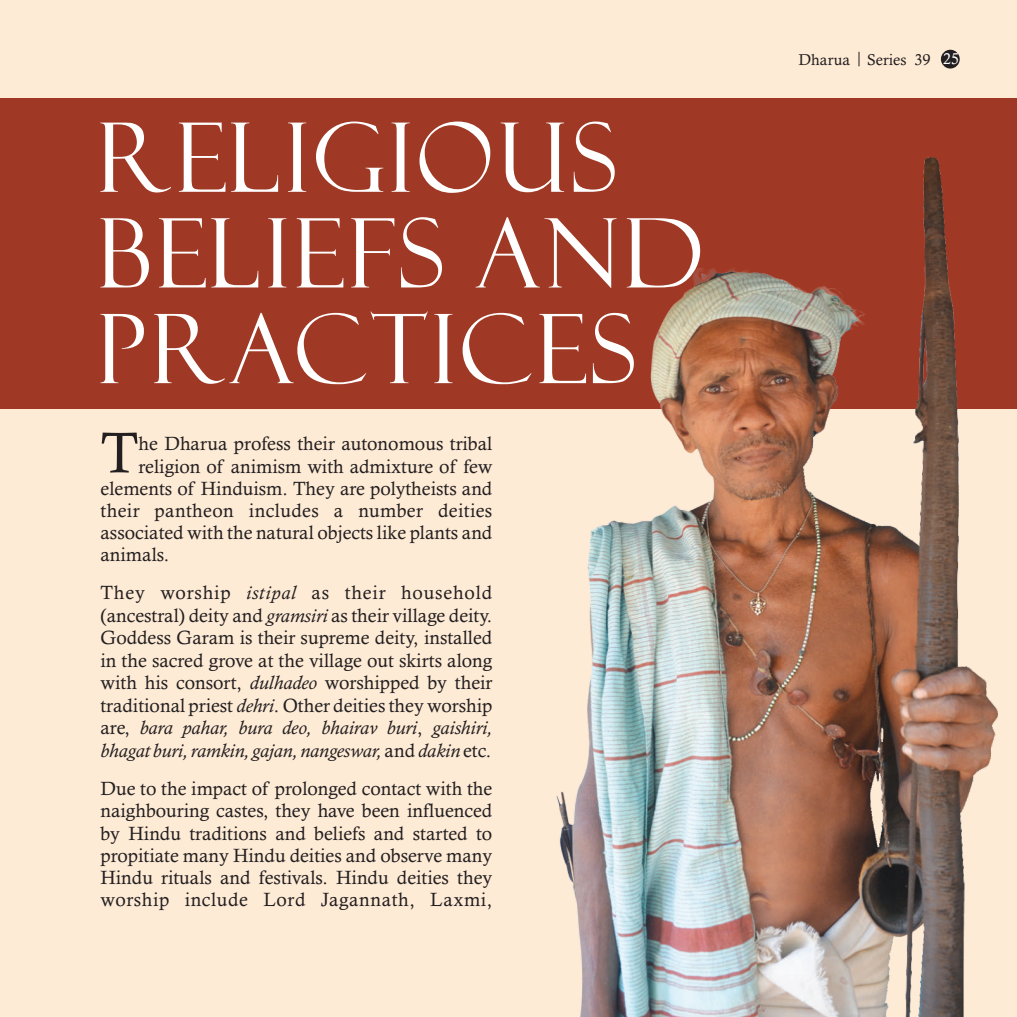
<style>
.page{position:relative;width:1017px;height:1017px;background:#feebd6}
.page>*{position:absolute;margin:0;border:0;box-sizing:border-box;transform-origin:0 0}
.t1{font:96.25px/95.7px "Felix Titling";letter-spacing:.035em;color:#fff}
.t2{font:57.75px "Calisto";color:#231f20}
.t3{font:19.25px/22.2px "Calisto";color:#231f20;text-align:justify}
.t4{font:15.75px "Calisto";color:#231f20}
.t5{font:15.75px "Calisto";color:#fff}
.s1{font-style:italic}
</style>
<div class="page">
<div style="left:0;top:99px;width:1017px;height:310px;background:#9f3824"></div>
<div style="left:941px;top:50px;width:19px;height:19px;background:#231f20;border-radius:50%"></div>
<img style="left:557px;top:158px;width:440px;height:859px">
<svg style="left:859px;top:52px;width:1px;height:14px"></svg>
<h1 class="t1" style="left:97px;top:111px;width:608px">RELIGIOUS<br>BELIEFS AND<br>PRACTICES</h1>
<h2 class="t2" style="left:101px;top:431px;width:39px">T</h2>
<p class="t3" style="left:138px;top:434px;width:355px">he Dharua profess their autonomous tribal</p>
<p class="t3" style="left:101px;top:457px;width:393px;text-indent:38px">religion of animism with admixture of few elements of Hinduism. They are polytheists and their pantheon includes a number deities associated with the natural objects like plants and animals.</p>
<p class="t3" style="left:100px;top:583px;width:393px">They worship <span class="s1">istipal</span> as their household (ancestral) deity and <span class="s1">gramsiri</span> as their village deity.<br>Goddess Garam is their supreme deity, installed in the sacred grove at the village out skirts along with his consort, <span class="s1">dulhadeo</span> worshipped by their traditional priest <span class="s1">dehri</span>. Other deities they worship are, <span class="s1">bara pahar, bura deo, bhairav buri</span>, <span class="s1">gaishiri, bhagat buri, ramkin, gajan, nangeswar,</span> and <span class="s1">dakin</span> etc.</p>
<p class="t3" style="left:100px;top:779px;width:393px">Due to the impact of prolonged contact with the naighbouring castes, they have been influenced by Hindu traditions and beliefs and started to propitiate many Hindu deities and observe many Hindu rituals and festivals. Hindu deities they worship include Lord Jagannath, Laxmi,</p>
<p class="t4" style="left:798px;top:53px;width:134px">Dharua Series 39</p>
<p class="t5" style="left:943px;top:53px;width:18px">25</p>
</div>
